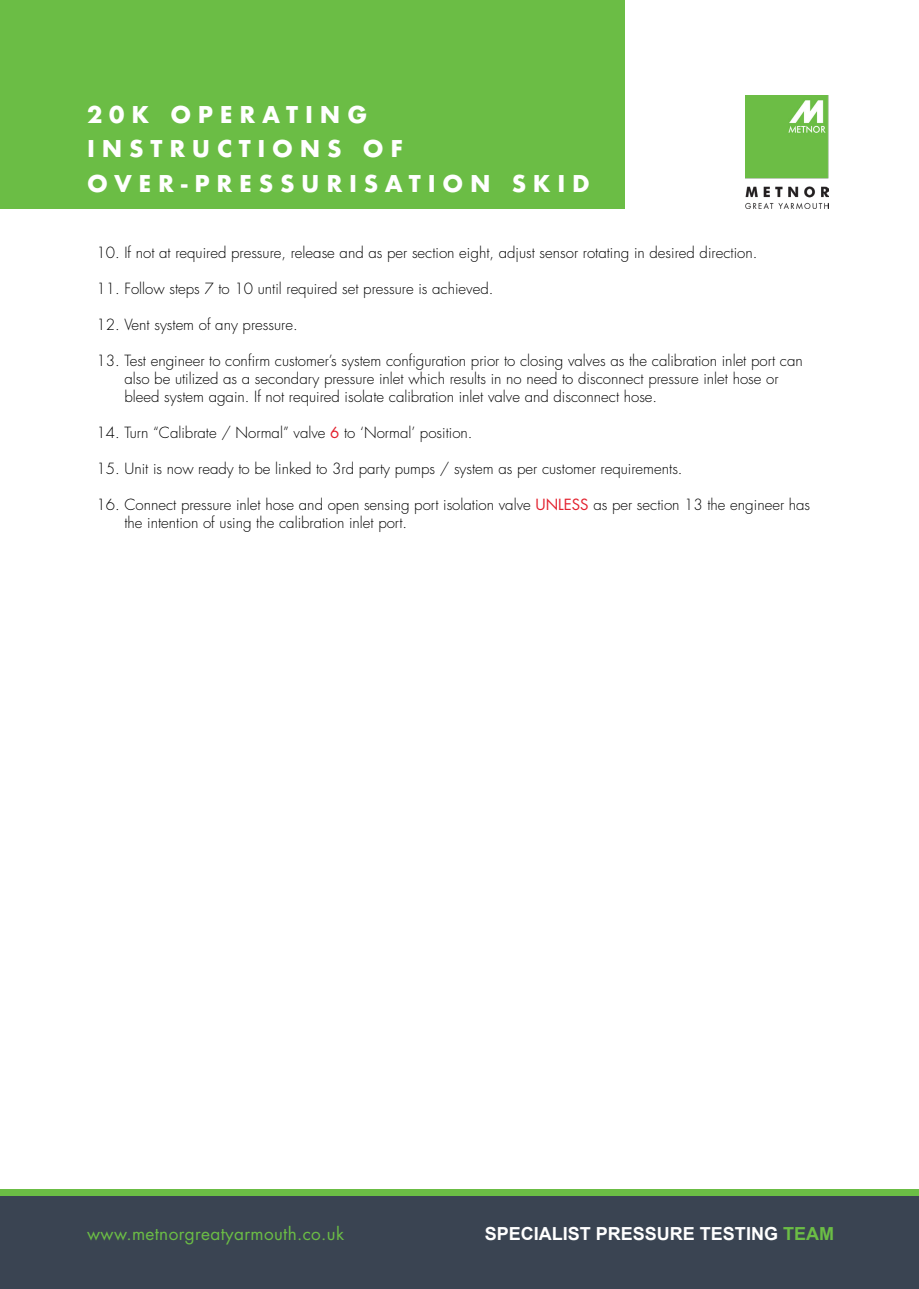
<style>
.page{position:relative;width:919px;height:1289px;background:#fff}
.page>*{position:absolute;margin:0;border:0;box-sizing:border-box;transform-origin:0 0}
.t1{font:700 22.5px/34.5px "Futura";letter-spacing:.3em;color:#fff}
.t2{font:700 18px "Arial";color:#fff}
.t3{font:17.1px "Futura";letter-spacing:.02em;color:#6bbd45}
.t4{font:300 15px/18px "Futura";color:#000}
.s1{font-weight:400;color:#e3212e}
.s2{color:#6bbd45}
</style>
<div class="page">
<div style="left:0;top:1195px;width:918px;height:93px;background:#3a4452"></div>
<div style="left:0;top:1189px;width:918px;height:6px;background:#6bbd45"></div>
<div style="left:0;top:0;width:624px;height:208px;background:#6bbd45"></div>
<img style="left:745px;top:96px;width:83px;height:112px">
<p class="t1" style="left:87px;top:97px;width:504px">20K OPERATING<br>INSTRUCTIONS OF<br>OVER-PRESSURISATION SKID</p>
<p class="t4" style="left:96px;top:244px;width:662px">10. If not at required pressure, release and as per section eight, adjust sensor rotating in desired direction.</p>
<p class="t4" style="left:96px;top:280px;width:398px">11. Follow steps 7 to 10 until required set pressure is achieved.</p>
<p class="t4" style="left:96px;top:316px;width:203px">12. Vent system of any pressure.</p>
<p class="t4" style="left:124px;top:352px;width:680px;text-indent:-28px">13. Test engineer to confirm customer’s system configuration prior to closing valves as the calibration inlet port can also be utilized as a secondary pressure inlet which results in no need to disconnect pressure inlet hose or bleed system again. If not required isolate calibration inlet valve and disconnect hose.</p>
<p class="t4" style="left:96px;top:424px;width:377px">14. Turn “Calibrate / Normal” valve <span class="s1">6</span> to ‘Normal’ position.</p>
<p class="t4" style="left:96px;top:460px;width:587px">15. Unit is now ready to be linked to 3rd party pumps / system as per customer requirements.</p>
<p class="t4" style="left:124px;top:496px;width:687px;text-indent:-28px">16. Connect pressure inlet hose and open sensing port isolation valve <span class="s1">UNLESS</span> as per section 13 the engineer has the intention of using the calibration inlet port.</p>
<p class="t3" style="left:87px;top:1221px;width:258px">www.metnorgreatyarmouth.co.uk</p>
<p class="t2" style="left:484px;top:1221px;width:351px">SPECIALIST PRESSURE TESTING <span class="s2">TEAM</span></p>
</div>
